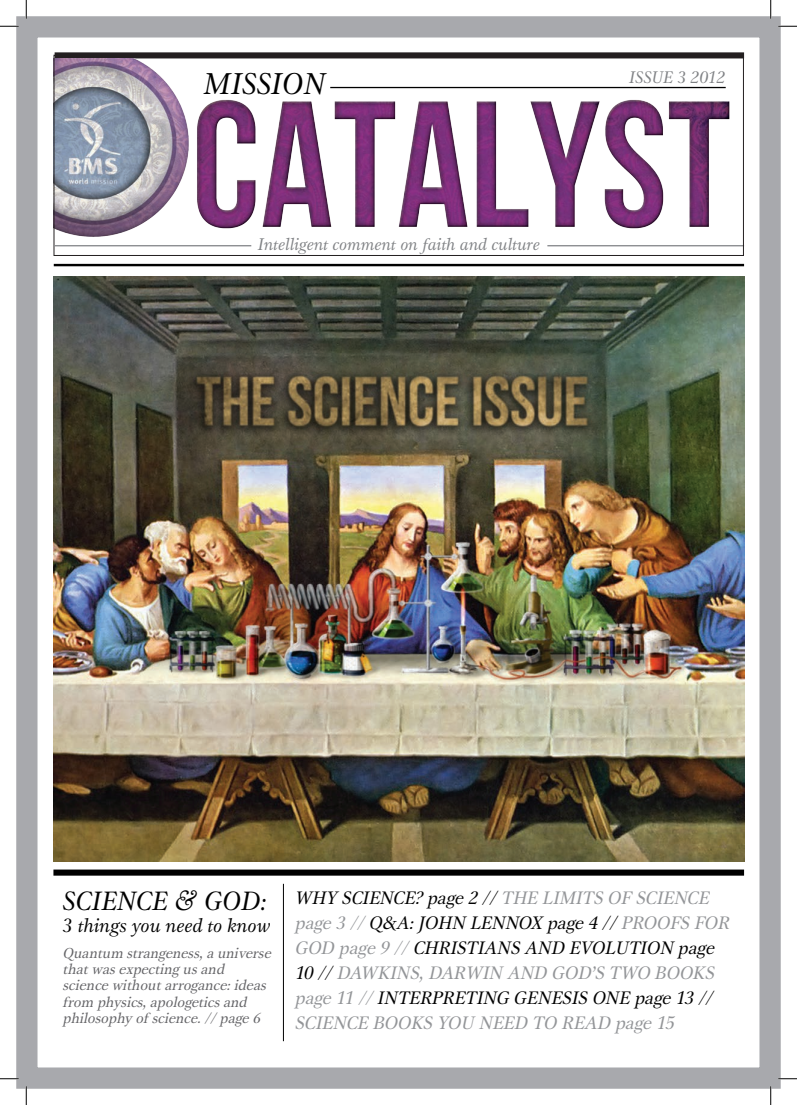
<style>
.page{position:relative;width:797px;height:1105px;background:#fff}
.page>*{position:absolute;margin:0;border:0;box-sizing:border-box;transform-origin:0 0}
.t1{font:italic 31.25px "Gamma EF";color:#000}
.t2{font:italic 27.5px "Gamma EF";color:#000}
.t3{font:italic 20px "Gamma EF";color:#000}
.t4{font:italic 18.75px/25px "Gamma EF";color:#939598}
.t5{font:italic 17.5px "Gamma EF";color:#808285}
.t6{font:italic 17.38px "Gamma EF";color:#808285}
.t7{font:italic 15px/16.2px "Gamma EF";color:#636366}
.s1{font-family:"Goudy"}
.s2{color:#000}
</style>
<div class="page">
<div style="left:16px;top:16px;width:764px;height:1073px;border:21px solid #a8a9ad"></div>
<img style="left:54px;top:277px;width:690px;height:584px">
<div style="left:55px;top:52px;width:689px;height:6px;background:#231f20"></div>
<hr style="left:547px;top:245px;width:197px;height:1px;background:#808285">
<hr style="left:330px;top:87px;width:395px;height:1px;background:#000">
<img style="left:197px;top:99px;width:533px;height:130px">
<hr style="left:54px;top:264px;width:690px;height:2px;background:#000">
<div style="left:53px;top:869px;width:691px;height:7px;background:#000"></div>
<hr style="left:283px;top:884px;width:1px;height:157px;background:#000">
<img style="left:56px;top:58px;width:135px;height:179px">
<div style="left:54px;top:55px;width:689px;height:201px;border:1px solid #231f20"></div>
<hr style="left:55px;top:245px;width:196px;height:1px;background:#808285">
<svg style="left:0;top:25px;width:19px;height:2px"></svg>
<svg style="left:778px;top:25px;width:19px;height:2px"></svg>
<svg style="left:0;top:1078px;width:19px;height:1px"></svg>
<svg style="left:778px;top:1078px;width:19px;height:1px"></svg>
<svg style="left:25px;top:0;width:2px;height:19px"></svg>
<svg style="left:25px;top:1086px;width:2px;height:19px"></svg>
<svg style="left:770px;top:0;width:1px;height:19px"></svg>
<svg style="left:770px;top:1086px;width:1px;height:19px"></svg>
<p class="t1" style="left:203px;top:65px;width:124px">MISSION</p>
<p class="t5" style="left:258px;top:234px;width:283px">Intelligent comment on faith and culture</p>
<p class="t6" style="left:629px;top:67px;width:97px">ISSUE 3 2012</p>
<p class="t2" style="left:63px;top:885px;width:206px">SCIENCE <span class="s1">&amp;</span> GOD:</p>
<p class="t3" style="left:63px;top:913px;width:209px">3 things you need to know</p>
<p class="t7" style="left:63px;top:944px;width:213px">Quantum strangeness,a universe thatwasexpecting usand science withoutarrogance:ideas from physics,apologeticsand philosophy of science.//page 6</p>
<p class="t4" style="left:294px;top:885px;width:441px"><span class="s2">WHY SCIENCE?page 2 //</span>THE LIMITS OF SCIENCE page 3 // <span class="s2">Q&amp;A: JOHN LENNOX page 4 //</span>PROOFS FOR GOD page 9 // <span class="s2">CHRISTIANS AND EVOLUTION page 10 //</span> DAWKINS,DARWIN AND GOD’S TWO BOOKS page 11 // <span class="s2">INTERPRETING GENESIS ONE page 13 // </span>SCIENCE BOOKS YOU NEED TO READ page 15</p>
</div>
